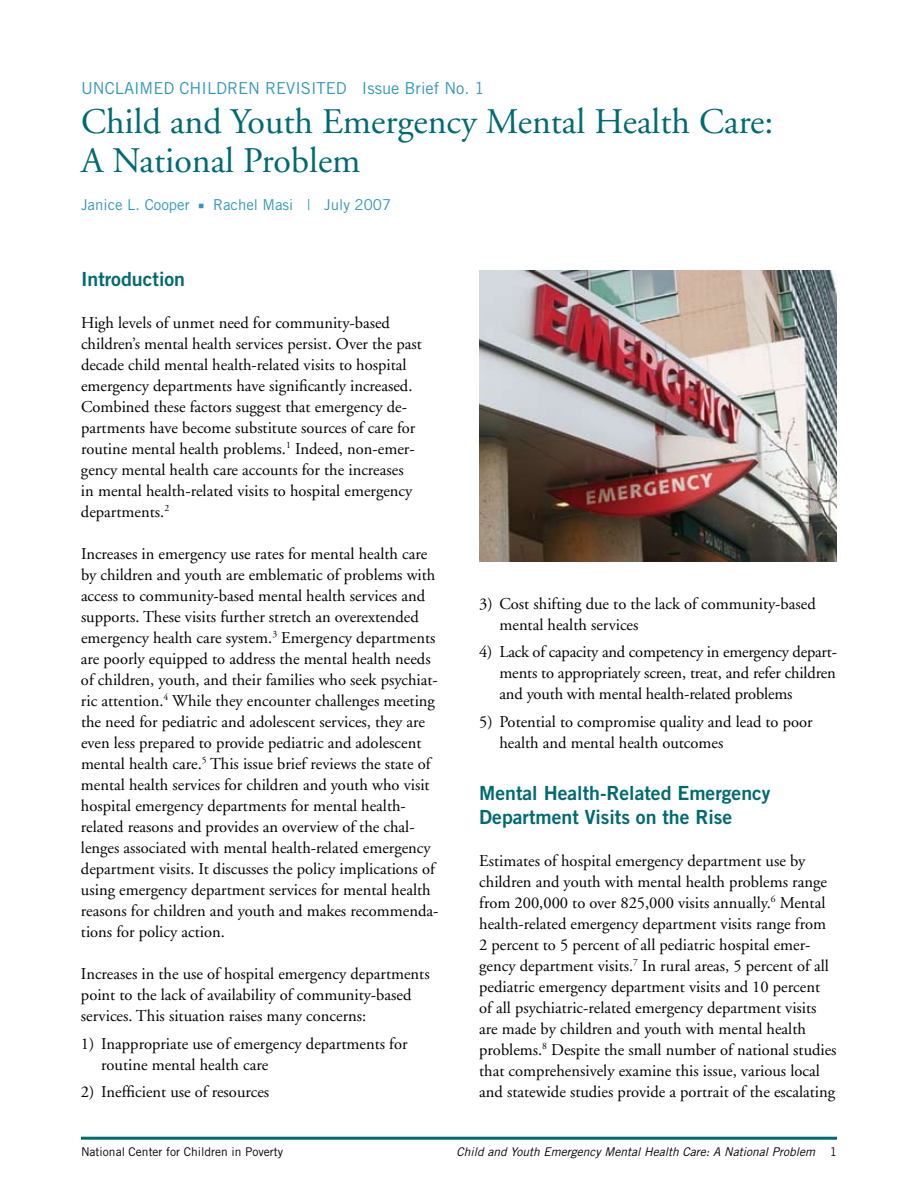
<style>
.page{position:relative;width:918px;height:1188px;background:#fff}
.page>*{position:absolute;margin:0;border:0;box-sizing:border-box;transform-origin:0 0}
.t1{font:36px/39px "Adobe Garamond";color:#006a71}
.t2{font:19.5px/24px "Trade Gothic Bold Two";color:#006a71}
.t3{font:16.5px/21px "Adobe Garamond";color:#000}
.t4{font:16.5px "Trade Gothic";color:#3397b9}
.t5{font:15px "Trade Gothic";color:#3397b9}
.t6{font:italic 12px "Trade Gothic";color:#000}
.t7{font:12px "Trade Gothic";color:#000}
.s1{font-family:"Universal Newswith Comm Pi";font-size:9px}
.s2{font-style:normal}
</style>
<div class="page">
<hr style="left:81px;top:1137px;width:756px;height:3px;background:#006a71">
<img style="left:479px;top:270px;width:358px;height:291px">
<p class="t4" style="left:81px;top:78px;width:405px">Unclaimed Children R evisited Issue Brief No. 1</p>
<h1 class="t1" style="left:81px;top:103px;width:694px">Child and Youth Emergency Mental Health Care:<br>A National Problem</h1>
<p class="t5" style="left:81px;top:196px;width:312px">Janice L. Cooper <span class="s1">n</span> Rachel Masi | July 2007</p>
<p class="t2" style="left:81px;top:267px;width:106px">Introduction</p>
<p class="t3" style="left:81px;top:312px;width:342px">High levels of unmet need for community-based children’s mental health services persist. Over the past decade child mental health-related visits to hospital emergency departments have significantly increased.<br>Combined these factors suggest that emergency de&shy;partments have become substitute sources of care for routine mental health problems.<sup>1</sup> Indeed, non-emer&shy;gency mental health care accounts for the increases<br>in mental health-related visits to hospital emergency departments.<sup>2</sup></p>
<p class="t3" style="left:81px;top:543px;width:359px">Increases in emergency use rates for mental health care by children and youth are emblematic of problems with access to community-based mental health services and supports. These visits further stretch an overextended emergency health care system.<sup>3</sup> Emergency departments are poorly equipped to address the mental health needs of children, youth, and their families who seek psychiat&shy;ric attention.<sup>4</sup> While they encounter challenges meeting the need for pediatric and adolescent services, they are even less prepared to provide pediatric and adolescent mental health care.<sup>5</sup> This issue brief reviews the state of mental health services for children and youth who visit hospital emergency departments for mental health&shy;related reasons and provides an overview of the chal&shy;lenges associated with mental health-related emergency department visits. It discusses the policy implications of using emergency department services for mental health reasons for children and youth and makes recommenda&shy;tions for policy action.</p>
<p class="t3" style="left:81px;top:964px;width:350px">Increases in the use of hospital emergency departments point to the lack of availability of community-based services. This situation raises many concerns:</p>
<p class="t3" style="left:101px;top:1033px;width:308px;text-indent:-20px">1) Inappropriate use of emergency departments for routine mental health care</p>
<p class="t3" style="left:81px;top:1082px;width:190px">2) Inefficient use of resources</p>
<p class="t3" style="left:499px;top:593px;width:318px;text-indent:-20px">3) Cost shifting due to the lack of community-based mental health services</p>
<p class="t3" style="left:499px;top:642px;width:339px;text-align:justify;text-indent:-20px">4) Lack of capacity and competency in emergency depart&shy;ments to appropriately screen, treat, and refer children and youth with mental health-related problems</p>
<p class="t3" style="left:499px;top:712px;width:315px;text-indent:-20px">5) Potential to compromise quality and lead to poor health and mental health outcomes</p>
<p class="t2" style="left:479px;top:781px;width:293px">Mental Health-Related Emergency<br>Department Visits on the Rise</p>
<p class="t3" style="left:479px;top:851px;width:359px">Estimates of hospital emergency department use by children and youth with mental health problems range from 200,000 to over 825,000 visits annually.<sup>6</sup> Mental health-related emergency department visits range from 2 percent to 5 percent of all pediatric hospital emer&shy;gency department visits.<sup>7</sup> In rural areas, 5 percent of all pediatric emergency department visits and 10 percent of all psychiatric-related emergency department visits are made by children and youth with mental health problems.<sup>8</sup> Despite the small number of national studies that comprehensively examine this issue, various local and statewide studies provide a portrait of the escalating</p>
<p class="t7" style="left:81px;top:1144px;width:204px">N ational Center for Children in Poverty</p>
<p class="t6" style="left:456px;top:1144px;width:382px">Child and Youth Emergency Mental Health Care: A National Problem <span class="s2">1</span></p>
</div>
